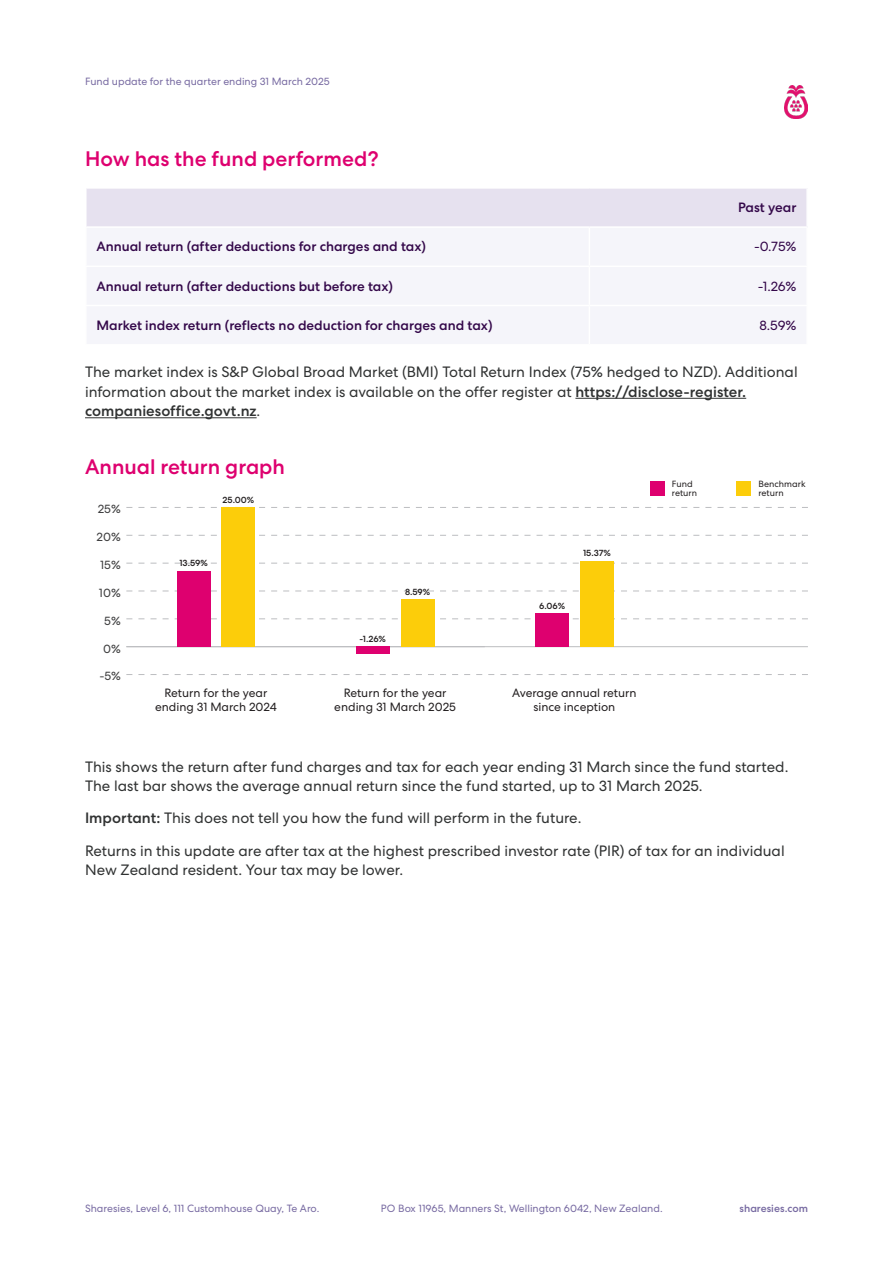
<style>
.page{position:relative;width:893px;height:1263px;background:#fff}
.page>*{position:absolute;margin:0;border:0;box-sizing:border-box;transform-origin:0 0}
.t1{font:500 21px "Centra No 2";color:#de006f}
.Body{font:15px/19.5px "Centra No 2";color:#303232}
.Header_Footer{font:500 13.5px "Centra No 2";color:#34084a}
.Header_Footer-2{font:13.5px "Centra No 2";color:#34084a}
.Header_Footer-3{font:12px/14.4px "Centra No 2";color:#231f20;text-align:center}
.t2{font:12px "Centra No 2";color:#3e3e3f}
.t3{font:10.5px "Centra No 2";color:#786ba2}
.t4{font:500 10.5px "Centra No 2";color:#786ba2}
.Header_Footer-4{font:500 9px "Centra No 2";color:#231f20}
.Header_Footer-5{font:9px/9px "Centra No 2";color:#231f20}
.s1{font-weight:500}
</style>
<div class="page">
<img style="left:784px;top:85px;width:24px;height:34px">
<svg style="left:126px;top:674px;width:682px;height:1px"></svg>
<hr style="left:126px;top:646px;width:682px;height:1px;background:#bcbdc0">
<svg style="left:126px;top:618px;width:682px;height:1px"></svg>
<svg style="left:126px;top:591px;width:682px;height:1px"></svg>
<svg style="left:126px;top:563px;width:682px;height:1px"></svg>
<svg style="left:126px;top:535px;width:682px;height:1px"></svg>
<svg style="left:126px;top:507px;width:682px;height:1px"></svg>
<div style="left:222px;top:507px;width:33px;height:140px;background:#fccd0a"></div>
<div style="left:401px;top:599px;width:33px;height:48px;background:#fccd0a"></div>
<div style="left:580px;top:561px;width:34px;height:86px;background:#fccd0a"></div>
<div style="left:177px;top:571px;width:33px;height:76px;background:#de006f"></div>
<div style="left:356px;top:647px;width:34px;height:7px;background:#de006f"></div>
<div style="left:535px;top:613px;width:34px;height:34px;background:#de006f"></div>
<hr style="left:575px;top:398px;width:171px;height:1px;background:#303232">
<hr style="left:85px;top:417px;width:172px;height:1px;background:#303232">
<div style="left:86px;top:188px;width:721px;height:39px;background:#e6e1ef"></div>
<hr style="left:85px;top:187px;width:504px;height:2px;background:#fff">
<hr style="left:85px;top:189px;width:2px;height:37px;background:#fff">
<hr style="left:589px;top:187px;width:219px;height:2px;background:#fff">
<hr style="left:806px;top:189px;width:2px;height:37px;background:#fff">
<hr style="left:85px;top:226px;width:504px;height:2px;background:#fff">
<hr style="left:589px;top:226px;width:219px;height:2px;background:#fff">
<div style="left:650px;top:481px;width:15px;height:14px;background:#de006f"></div>
<div style="left:737px;top:481px;width:14px;height:14px;background:#fccd0a"></div>
<p class="t3" style="left:85px;top:75px;width:246px">Fund update for the quarter ending 31 March 2025</p>
<h2 class="t1" style="left:85px;top:146px;width:295px">How has the fund performed?</h2>
<p class="Header_Footer" style="left:738px;top:200px;width:60px">Past year</p>
<p class="Header_Footer" style="left:96px;top:239px;width:331px">Annual return (after deductions for charges and tax)</p>
<p class="Header_Footer-2" style="left:754px;top:239px;width:44px">-0.75%</p>
<p class="Header_Footer" style="left:96px;top:278px;width:298px">Annual return (after deductions but before tax)</p>
<p class="Header_Footer-2" style="left:758px;top:278px;width:40px">-1.26%</p>
<p class="Header_Footer" style="left:96px;top:317px;width:398px">Market index return (reflects no deduction for charges and tax)</p>
<p class="Header_Footer-2" style="left:759px;top:317px;width:39px">8.59%</p>
<p class="Body" style="left:85px;top:362px;width:714px">The market index is S&amp;P Global Broad Market (BMI) Total Return Index (75% hedged to NZD). Additional information about the market index is available on the offer register at <span class="s1">https://disclose-register. companiesoffice.govt.nz</span>.</p>
<h2 class="t1" style="left:85px;top:454px;width:201px">Annual return graph</h2>
<p class="t2" style="left:98px;top:502px;width:24px">25%</p>
<p class="t2" style="left:97px;top:530px;width:26px">20%</p>
<p class="t2" style="left:100px;top:558px;width:22px">15%</p>
<p class="t2" style="left:99px;top:586px;width:23px">10%</p>
<p class="t2" style="left:104px;top:614px;width:18px">5%</p>
<p class="t2" style="left:103px;top:641px;width:19px">0%</p>
<p class="t2" style="left:99px;top:669px;width:23px">-5%</p>
<p class="Header_Footer-4" style="left:223px;top:495px;width:33px">25.00%</p>
<p class="Header_Footer-4" style="left:179px;top:558px;width:30px">13.59%</p>
<p class="Header_Footer-3" style="left:155px;top:685px;width:123px">Return for the year ending 31 March 2024</p>
<p class="Header_Footer-4" style="left:360px;top:634px;width:28px">-1.26%</p>
<p class="Header_Footer-4" style="left:405px;top:586px;width:27px">8.59%</p>
<p class="Header_Footer-4" style="left:539px;top:600px;width:27px">6.06%</p>
<p class="Header_Footer-4" style="left:583px;top:548px;width:29px">15.37%</p>
<p class="Header_Footer-3" style="left:334px;top:685px;width:123px">Return for the year ending 31 March 2025</p>
<p class="Header_Footer-3" style="left:512px;top:685px;width:126px">Average annual return since inception</p>
<p class="Header_Footer-5" style="left:672px;top:479px;width:27px">Fund return</p>
<p class="Header_Footer-5" style="left:759px;top:479px;width:48px">Benchmark return</p>
<p class="Body" style="left:85px;top:757px;width:705px">This shows the return after fund charges and tax for each year ending 31 March since the fund started.<br>The last bar shows the average annual return since the fund started, up to 31 March 2025.</p>
<p class="Body" style="left:85px;top:808px;width:498px"><span class="s1">Important:</span> This does not tell you how the fund will perform in the future.</p>
<p class="Body" style="left:85px;top:841px;width:701px">Returns in this update are after tax at the highest prescribed investor rate (PIR) of tax for an individual<br>New Zealand resident. Your tax may be lower.</p>
<p class="t3" style="left:85px;top:1202px;width:236px">Sharesies, Level 6, 111 Customhouse Quay, Te Aro.</p>
<p class="t3" style="left:381px;top:1202px;width:283px">PO Box 11965, Manners St, Wellington 6042, New Zealand.</p>
<p class="t4" style="left:740px;top:1202px;width:70px">sharesies.com</p>
</div>
